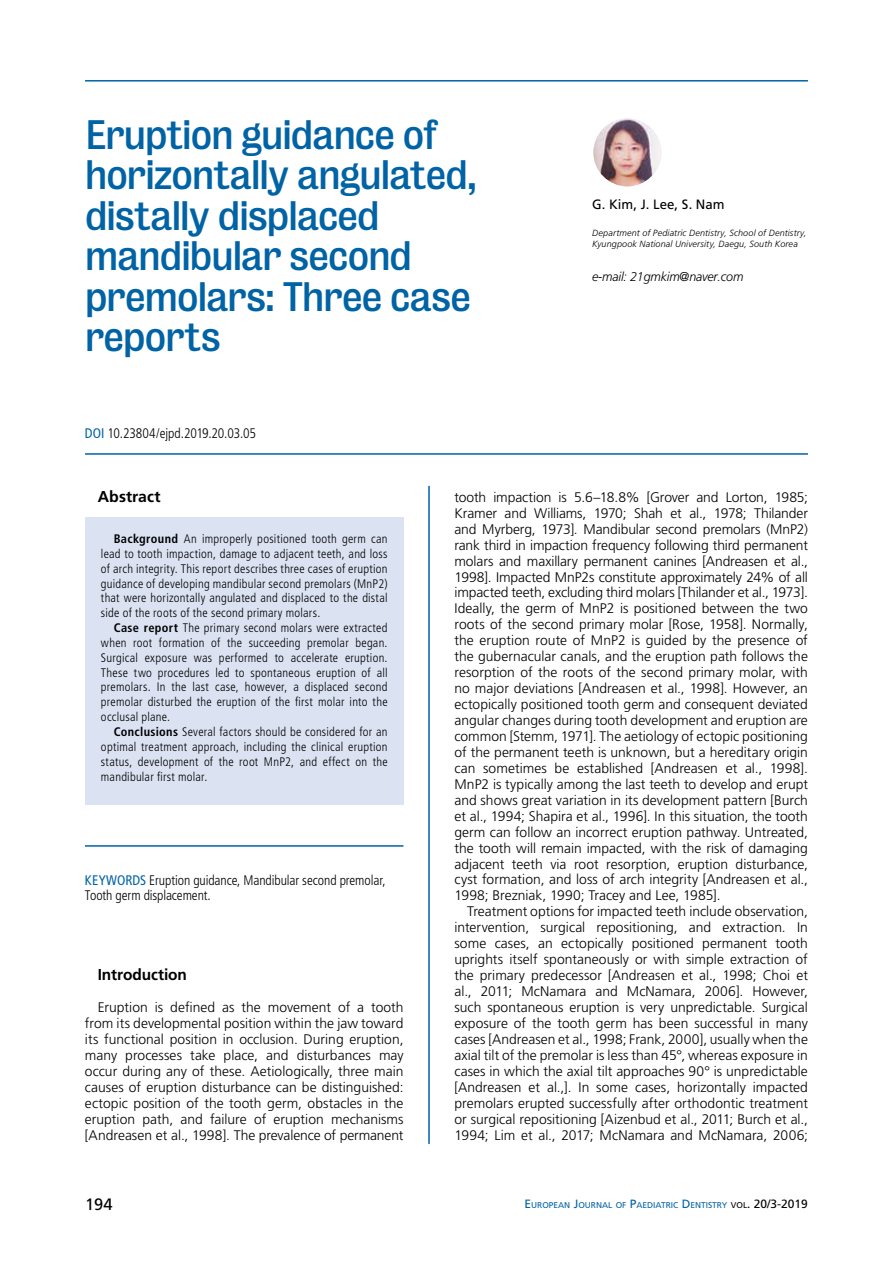
<style>
.page{position:relative;width:893px;height:1263px;background:#fff}
.page>*{position:absolute;margin:0;border:0;box-sizing:border-box;transform-origin:0 0}
.t1{font:37.5px/40.5px "Bureau Grotesque Five Three";letter-spacing:-.025em;color:#0063a5}
.t2{font:16.5px "Frutiger";color:#000}
.t3{font:700 15.75px "Frutiger LT Std";letter-spacing:-.005em;color:#000}
.t4{font:300 13.8px/15.9px "Frutiger LT Std";color:#000;text-align:justify}
.t5{font:300 condensed 13.8px/15.9px "Frutiger";letter-spacing:-.005em;color:#000}
.t6{font:13.5px "Frutiger LT Std";letter-spacing:.005em;color:#000}
.t7{font:italic 300 12.75px "Frutiger LT Std";letter-spacing:-.015em;color:#000}
.t8{font:300 condensed 12.3px/14.9px "Frutiger LT Std";letter-spacing:.02em;color:#000;text-align:justify}
.t9{font:italic 300 9px/10.8px "Frutiger LT Std";letter-spacing:.015em;color:#000}
.t10{font:8.4px "Frutiger";color:#0063a5}
.s1{font-weight:400;color:#0063a5}
.s2{font-weight:700}
.s3{font-size:12px}
.s4{color:#000}
.s5{font-size:12px;color:#000}
</style>
<div class="page">
<hr style="left:85px;top:80px;width:723px;height:2px;background:#0063a5">
<hr style="left:85px;top:453px;width:723px;height:2px;background:#0063a5">
<hr style="left:428px;top:486px;width:2px;height:658px;background:#0063a5">
<div style="left:85px;top:518px;width:319px;height:287px;background:#dbe3f3"></div>
<img style="left:593px;top:119px;width:68px;height:67px;border-radius:34px">
<hr style="left:85px;top:845px;width:318px;height:2px;background:#0063a5">
<h1 class="t1" style="left:85px;top:114px;width:393px">Eruption guidance of horizontally angulated, distally displaced mandibular second premolars: Three case reports</h1>
<p class="t5" style="left:85px;top:425px;width:172px"><span class="s1">DOI</span> 10.23804/ejpd.2019.20.03.05</p>
<p class="t6" style="left:592px;top:196px;width:134px">G. Kim, J. Lee, S. Nam</p>
<p class="t9" style="left:592px;top:228px;width:216px">Department of Pediatric Dentistry, School of Dentistry,<br>Kyungpook National University, Daegu, South Korea</p>
<p class="t7" style="left:592px;top:269px;width:153px">e-mail: 21gmkim@naver.com</p>
<p class="t3" style="left:98px;top:487px;width:64px">Abstract</p>
<p class="t4" style="left:454px;top:489px;width:355px">tooth impaction is 5.6–18.8% [Grover and Lorton, 1985; Kramer and Williams, 1970; Shah et al., 1978; Thilander and Myrberg, 1973]. Mandibular second premolars (MnP2) rank third in impaction frequency following third permanent molars and maxillary permanent canines [Andreasen et al., 1998]. Impacted MnP2s constitute approximately 24% of all impacted teeth, excluding third molars [Thilander et al., 1973].<br>Ideally, the germ of MnP2 is positioned between the two roots of the second primary molar [Rose, 1958]. Normally, the eruption route of MnP2 is guided by the presence of the gubernacular canals, and the eruption path follows the resorption of the roots of the second primary molar, with no major deviations [Andreasen et al., 1998]. However, an ectopically positioned tooth germ and consequent deviated angular changes during tooth development and eruption are common [Stemm, 1971]. The aetiology of ectopic positioning of the permanent teeth is unknown, but a hereditary origin can sometimes be established [Andreasen et al., 1998].<br>MnP2 is typically among the last teeth to develop and erupt and shows great variation in its development pattern [Burch et al., 1994; Shapira et al., 1996]. In this situation, the tooth germ can follow an incorrect eruption pathway. Untreated, the tooth will remain impacted, with the risk of damaging adjacent teeth via root resorption, eruption disturbance, cyst formation, and loss of arch integrity [Andreasen et al., 1998; Brezniak, 1990; Tracey and Lee, 1985].</p>
<p class="t4" style="left:454px;top:904px;width:355px;text-indent:13px">Treatment options for impacted teeth include observation, intervention, surgical repositioning, and extraction. In some cases, an ectopically positioned permanent tooth uprights itself spontaneously or with simple extraction of the primary predecessor [Andreasen et al., 1998; Choi et al., 2011; McNamara and McNamara, 2006]. However, such spontaneous eruption is very unpredictable. Surgical exposure of the tooth germ has been successful in many cases [Andreasen et al., 1998; Frank, 2000], usually when the axial tilt of the premolar is less than 45°, whereas exposure in cases in which the axial tilt approaches 90° is unpredictable [Andreasen et al.,]. In some cases, horizontally impacted premolars erupted successfully after orthodontic treatment or surgical repositioning [Aizenbud et al., 2011; Burch et al., 1994; Lim et al., 2017; McNamara and McNamara, 2006;</p>
<p class="t8" style="left:101px;top:531px;width:288px;text-indent:13px"><span class="s2">Background</span> An improperly positioned tooth germ can lead to tooth impaction, damage to adjacent teeth, and loss of arch integrity. This report describes three cases of eruption guidance of developing mandibular second premolars (MnP2) that were horizontally angulated and displaced to the distal side of the roots of the second primary molars.</p>
<p class="t8" style="left:101px;top:621px;width:288px;text-indent:13px"><span class="s2">Case report</span> The primary second molars were extracted when root formation of the succeeding premolar began.<br>Surgical exposure was performed to accelerate eruption.<br>These two procedures led to spontaneous eruption of all premolars. In the last case, however, a displaced second premolar disturbed the eruption of the first molar into the occlusal plane.</p>
<p class="t8" style="left:101px;top:724px;width:288px;text-indent:13px"><span class="s2">Conclusions</span> Several factors should be considered for an optimal treatment approach, including the clinical eruption status, development of the root MnP2, and effect on the mandibular first molar.</p>
<p class="t5" style="left:85px;top:872px;width:302px"><span class="s1">KEYWORDS</span> Eruption guidance, Mandibular second premolar,<br>Tooth germ displacement.</p>
<p class="t3" style="left:98px;top:965px;width:91px">Introduction</p>
<p class="t4" style="left:85px;top:999px;width:320px;text-indent:13px">Eruption is defined as the movement of a tooth from its developmental position within the jaw toward its functional position in occlusion. During eruption, many processes take place, and disturbances may occur during any of these. Aetiologically, three main causes of eruption disturbance can be distinguished: ectopic position of the tooth germ, obstacles in the eruption path, and failure of eruption mechanisms [Andreasen et al., 1998]. The prevalence of permanent</p>
<p class="t2" style="left:85px;top:1194px;width:29px">194</p>
<p class="t10" style="left:524px;top:1200px;width:285px"><span class="s3">E</span>UROPEAN <span class="s3">J</span>OURNAL OF <span class="s3">P</span>AE DIATRIC <span class="s3">D</span> E NTISTRY <span class="s4">VOL</span><span class="s5">. 20/3-2019</span></p>
</div>
